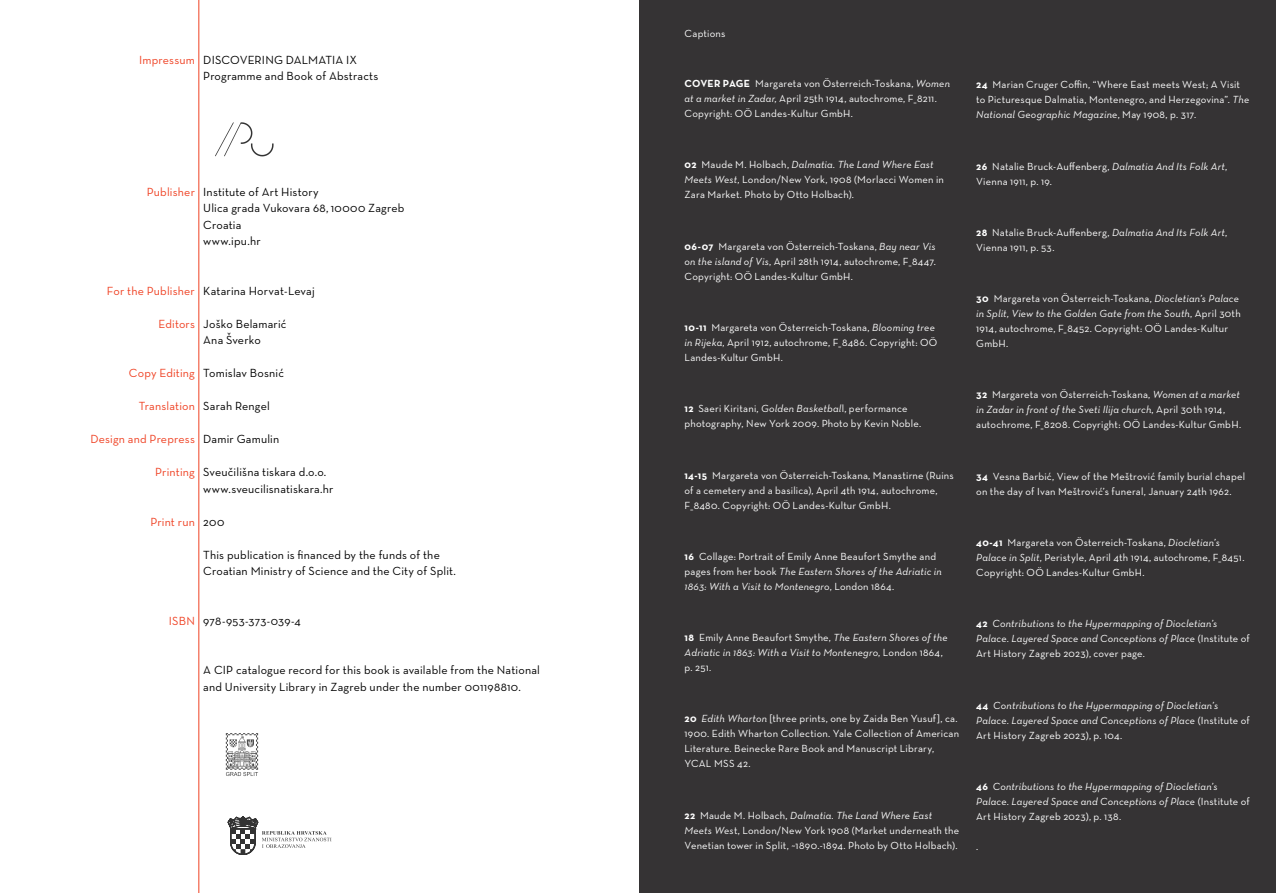
<style>
.page{position:relative;width:1276px;height:893px;background:#fff}
.page>*{position:absolute;margin:0;border:0;box-sizing:border-box;transform-origin:0 0}
.t1{font:500 12px/16.5px "Neutra Text CE";letter-spacing:.015em;color:#000}
.t2{font:500 12px "Neutra Text CE";letter-spacing:.015em;color:#ef4123}
.t3{font:500 10.5px/15px "Neutra Text CE";letter-spacing:.02em;color:#fff}
.t4{font:italic 500 10.5px/15px "Neutra Text CE";letter-spacing:.02em;color:#fff}
.s1{font-weight:700}
.s2{font-style:italic}
.s3{font-weight:700;font-style:normal}
.s4{font-style:normal}
</style>
<div class="page">
<div style="left:639px;top:0;width:637px;height:893px;background:#353334"></div>
<hr style="left:199px;top:0;width:1px;height:893px;background:#ef4123">
<svg style="left:226px;top:733px;width:32px;height:43px"></svg>
<svg style="left:228px;top:816px;width:103px;height:39px"></svg>
<img style="left:198px;top:116px;width:76px;height:51px">
<p class="t2" style="left:139px;top:52px;width:57px">Impressum</p>
<p class="t1" style="left:203px;top:51px;width:177px">DISCOVERING DALMATIA IX<br>Programme and Book of Abstracts</p>
<p class="t2" style="left:147px;top:184px;width:50px">Publisher</p>
<p class="t2" style="left:107px;top:283px;width:90px">For the Publisher</p>
<p class="t2" style="left:158px;top:316px;width:38px">Editors</p>
<p class="t2" style="left:129px;top:366px;width:68px">Copy Editing</p>
<p class="t2" style="left:139px;top:399px;width:58px">Translation</p>
<p class="t2" style="left:90px;top:432px;width:106px">Design and Prepress</p>
<p class="t2" style="left:155px;top:465px;width:41px">Printing</p>
<p class="t2" style="left:150px;top:514px;width:46px">Print run</p>
<p class="t2" style="left:169px;top:613px;width:28px">ISBN</p>
<p class="t1" style="left:203px;top:183px;width:203px">Institute of Art History<br>Ulica grada Vukovara 68, 10000 Zagreb<br>Croatia<br>www.ipu.hr</p>
<p class="t1" style="left:203px;top:282px;width:113px">Katarina Horvat-Levaj</p>
<p class="t1" style="left:203px;top:315px;width:85px">Joško Belamarić<br>Ana Šverko</p>
<p class="t1" style="left:203px;top:365px;width:82px">Tomislav Bosnić</p>
<p class="t1" style="left:203px;top:398px;width:68px">Sarah Rengel</p>
<p class="t1" style="left:203px;top:431px;width:78px">Damir Gamulin</p>
<p class="t1" style="left:203px;top:464px;width:132px">Sveučilišna tiskara d.o.o. www.sveucilisnatiskara.hr</p>
<p class="t1" style="left:203px;top:513px;width:23px">200</p>
<p class="t1" style="left:203px;top:546px;width:254px">This publication is financed by the funds of the<br>Croatian Ministry of Science and the City of Split.</p>
<p class="t1" style="left:203px;top:612px;width:99px">978-953-373-039-4</p>
<p class="t1" style="left:203px;top:662px;width:338px">A CIP catalogue record for this book is available from the National and University Library in Zagreb under the number 001198810.</p>
<p class="t3" style="left:684px;top:26px;width:43px">Captions</p>
<p class="t3" style="left:684px;top:76px;width:267px"><span class="s1">COVER PAGE</span> Margareta von Österreich-Toskana, <span class="s2">Women at a market in Zadar</span>, April 25th 1914, autochrome, F_8211.<br>Copyright: OÖ Landes-Kultur GmbH.</p>
<p class="t3" style="left:684px;top:157px;width:261px"><span class="s1">02</span> Maude M. Holbach, <span class="s2">Dalmatia. The Land Where East<br>Meets West,</span> London/New York, 1908 (Morlacci Women in<br>Zara Market. Photo by Otto Holbach).</p>
<p class="t3" style="left:684px;top:238px;width:253px;text-align:justify"><span class="s1">06-07</span> Margareta von Österreich-Toskana, <span class="s2">Bay near Vis on the island of Vis</span>, April 28th 1914, autochrome, F_8447.<br>Copyright: OÖ Landes-Kultur GmbH.</p>
<p class="t3" style="left:684px;top:320px;width:254px"><span class="s1">10-11</span> Margareta von Österreich-Toskana, <span class="s2">Blooming tree in Rijeka,</span> April 1912, autochrome, F_8486. Copyright: OÖ<br>Landes-Kultur GmbH.</p>
<p class="t3" style="left:684px;top:401px;width:238px"><span class="s1">12</span> Saeri Kiritani, <span class="s2">Golden Basketbal</span>l, performance photography, New York 2009. Photo by Kevin Noble.</p>
<p class="t3" style="left:684px;top:467px;width:271px"><span class="s1">14-15</span> Margareta von Österreich-Toskana, Manastirne (Ruins of a cemetery and a basilica), April 4th 1914, autochrome,<br>F_8480. Copyright: OÖ Landes-Kultur GmbH.</p>
<p class="t3" style="left:684px;top:549px;width:259px"><span class="s1">16</span> Collage: Portrait of Emily Anne Beaufort Smythe and pages from her book <span class="s2">The Eastern Shores of the Adriatic in<br>1863: With a Visit to Montenegro</span>, London 1864.</p>
<p class="t4" style="left:684px;top:630px;width:264px"><span class="s3">18</span> <span class="s4">Emily Anne Beaufort Smythe,</span> The Eastern Shores of the<br>Adriatic in 1863: With a Visit to Montenegro<span class="s4">, London 1864, p. 251.</span></p>
<p class="t3" style="left:684px;top:711px;width:276px"><span class="s1">20</span> <span class="s2">Edith Wharton</span> [three prints, one by Zaida Ben Yusuf], ca.<br>1900. Edith Wharton Collection. Yale Collection of American Literature. Beinecke Rare Book and Manuscript Library, YCAL MSS 42.</p>
<p class="t3" style="left:684px;top:807px;width:276px"><span class="s1">22</span> Maude M. Holbach, <span class="s2">Dalmatia. The Land Where East<br>Meets Wes</span>t, London/New York 1908 (Market underneath the<br>Venetian tower in Split, ~1890.-1894. Photo by Otto Holbach).</p>
<p class="t3" style="left:976px;top:77px;width:274px"><span class="s1">24</span> Marian Cruger Coffin, “Where East meets West; A Visit to Picturesque Dalmatia, Montenegro, and Herzegovina”. <span class="s2">The<br>National Geographic Magazine</span>, May 1908, p. 317.</p>
<p class="t3" style="left:976px;top:158px;width:253px"><span class="s1">26</span> Natalie Bruck-Auffenberg, <span class="s2">Dalmatia And Its Folk Art</span>,<br>Vienna 1911, p. 19.</p>
<p class="t3" style="left:976px;top:225px;width:252px"><span class="s1">28</span> Natalie Bruck-Auffenberg, <span class="s2">Dalmatia And Its Folk Art</span>,<br>Vienna 1911, p. 53.</p>
<p class="t3" style="left:976px;top:291px;width:266px"><span class="s1">30</span> Margareta von Österreich-Toskana, <span class="s2">Diocletian’s Palace in Split, View to the Golden Gate from the South</span>, April 30th 1914, autochrome, F_8452. Copyright: OÖ Landes-Kultur GmbH.</p>
<p class="t3" style="left:976px;top:387px;width:266px"><span class="s1">32</span> Margareta von Österreich-Toskana, <span class="s2">Women at a market in Zadar in front of the Sveti Ilija church</span>, April 30th 1914, autochrome, F_8208. Copyright: OÖ Landes-Kultur GmbH.</p>
<p class="t3" style="left:976px;top:468px;width:270px"><span class="s1">34</span> Vesna Barbić, View of the Meštrović family burial chapel on the day of Ivan Meštrović’s funeral, January 24th 1962.</p>
<p class="t3" style="left:976px;top:535px;width:270px"><span class="s1">40-41</span> Margareta von Österreich-Toskana, <span class="s2">Diocletian’s<br>Palace in Split</span>, Peristyle, April 4th 1914, autochrome, F_8451.<br>Copyright: OÖ Landes-Kultur GmbH.</p>
<p class="t4" style="left:976px;top:616px;width:275px"><span class="s3">42</span> Contributions to the Hypermapping of Diocletian’s<br>Palace. Layered Space and Conceptions of Place <span class="s4">(Institute of<br>Art History Zagreb 2023), cover page.</span></p>
<p class="t4" style="left:976px;top:697px;width:275px"><span class="s3">44</span> Contributions to the Hypermapping of Diocletian’s<br>Palace. Layered Space and Conceptions of Place <span class="s4">(Institute of<br>Art History Zagreb 2023), p. 104.</span></p>
<p class="t4" style="left:976px;top:778px;width:275px"><span class="s3">46</span> Contributions to the Hypermapping of Diocletian’s<br>Palace. Layered Space and Conceptions of Place <span class="s4">(Institute of<br>Art History Zagreb 2023), p. 138.</span></p>
<p class="t3" style="left:976px;top:839px;width:4px">.</p>
</div>
